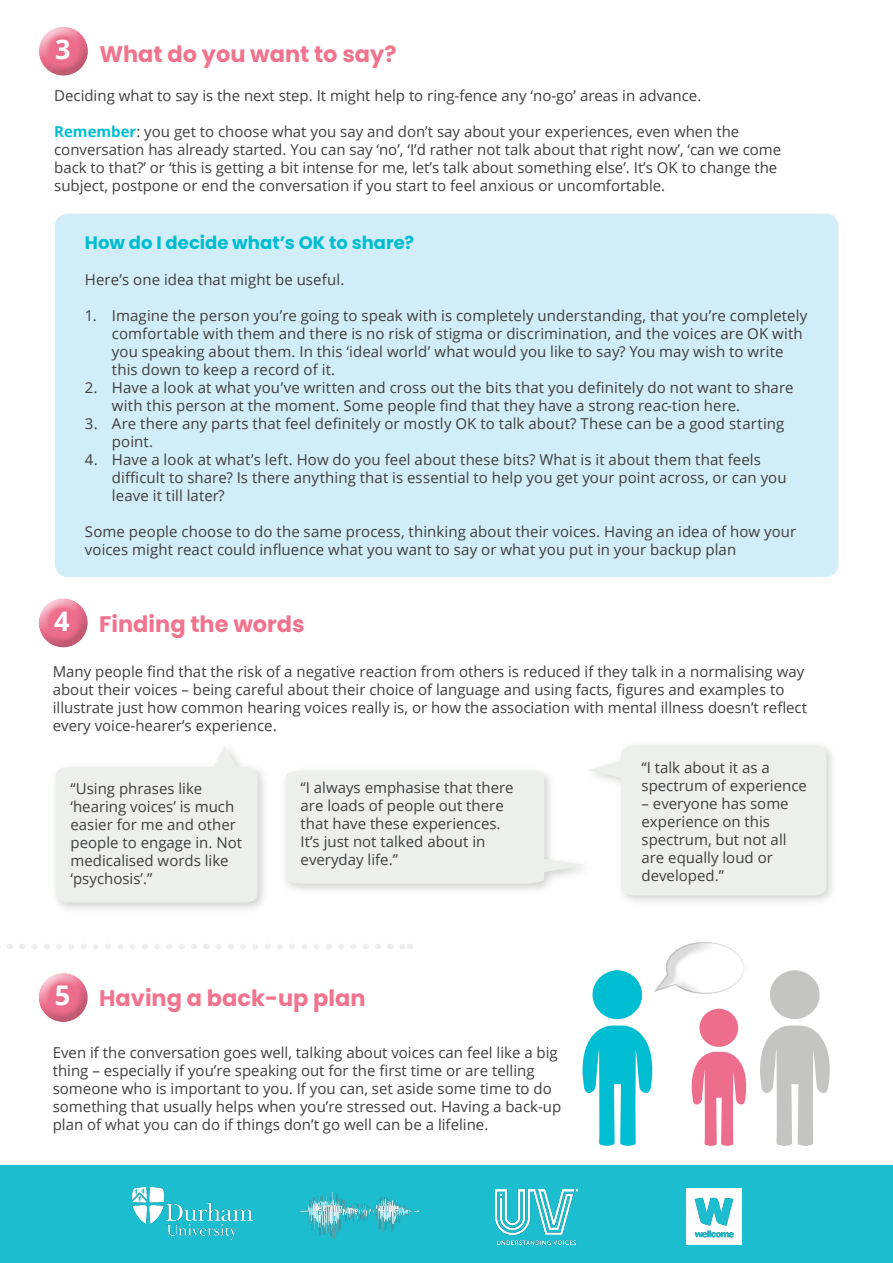
<style>
.page{position:relative;width:893px;height:1263px;background:#fff}
.page>*{position:absolute;margin:0;border:0;box-sizing:border-box;transform-origin:0 0}
.t1{font:700 22.5px "Poppins";color:#f2738e}
.t2{font:700 18px "Poppins";color:#00bdd1}
.t3{font:15px/18px "Open Sans";color:#3e3e3f}
.s1{font-weight:700;color:#00bdd1}
.s2{font-family:"Open Sans";font-size:27px;color:#fff}
</style>
<div class="page">
<div style="left:0;top:1166px;width:893px;height:97px;background:#1cbdce"></div>
<img style="left:132px;top:1187px;width:120px;height:52px">
<img style="left:300px;top:1191px;width:119px;height:48px">
<img style="left:687px;top:1189px;width:55px;height:55px">
<img style="left:495px;top:1190px;width:83px;height:54px">
<div style="left:37px;top:26px;width:56px;height:35px;background:#fff;opacity:.75"></div>
<div style="left:37px;top:32px;width:62px;height:55px;background:#666;opacity:.3"></div>
<div style="left:585px;top:740px;width:252px;height:166px;background:#c4c5c3;opacity:.75"></div>
<div style="left:30px;top:598px;width:62px;height:43px;background:#fff;opacity:.75"></div>
<div style="left:34px;top:604px;width:65px;height:54px;background:#666;opacity:.3"></div>
<svg style="left:286px;top:745px;width:540px;height:150px"></svg>
<div style="left:50px;top:742px;width:219px;height:171px;background:#c4c5c3;opacity:.75"></div>
<svg style="left:56px;top:745px;width:202px;height:157px;background:#eff0ef"></svg>
<div style="left:37px;top:972px;width:55px;height:36px;background:#fff;opacity:.75"></div>
<div style="left:37px;top:978px;width:62px;height:55px;background:#666;opacity:.3"></div>
<svg style="left:0;top:944px;width:403px;height:5px"></svg>
<svg style="left:760px;top:970px;width:70px;height:176px"></svg>
<svg style="left:583px;top:942px;width:164px;height:204px"></svg>
<div style="left:55px;top:214px;width:783px;height:363px;background:#d1edf7;border-radius:13px"></div>
<p class="t1" style="left:55px;top:41px;width:343px"><sup>3</sup> What do you want to say?</p>
<p class="t3" style="left:54px;top:86px;width:649px">Deciding what to say is the next step. It might help to ring-fence any ‘no-go’ areas in advance.</p>
<p class="t3" style="left:54px;top:122px;width:729px"><span class="s1">Remember</span>: you get to choose what you say and don’t say about your experiences, even when the conversation has already started. You can say ‘no’, ‘I’d rather not talk about that right now’, ‘can we come back to that?’ or ‘this is getting a bit intense for me, let’s talk about something else’. It’s OK to change the subject, postpone or end the conversation if you start to feel anxious or uncomfortable.</p>
<p class="t2" style="left:85px;top:232px;width:331px">How do I decide what’s OK to share?</p>
<p class="t3" style="left:85px;top:270px;width:261px">Here’s one idea that might be useful.</p>
<p class="t3" style="left:112px;top:306px;width:697px;text-indent:-27px">1. Imagine the person you’re going to speak with is completely understanding, that you’re completely comfortable with them and there is no risk of stigma or discrimination, and the voices are OK with you speaking about them. In this ‘ideal world’ what would you like to say? You may wish to write this down to keep a record of it.</p>
<p class="t3" style="left:112px;top:378px;width:683px;text-indent:-27px">2. Have a look at what you’ve written and cross out the bits that you definitely do not want to share with this person at the moment. Some people find that they have a strong reac-tion here.</p>
<p class="t3" style="left:112px;top:414px;width:674px;text-indent:-27px">3. Are there any parts that feel definitely or mostly OK to talk about? These can be a good starting point.</p>
<p class="t3" style="left:112px;top:450px;width:676px;text-indent:-27px">4. Have a look at what’s left. How do you feel about these bits? What is it about them that feels difficult to share? Is there anything that is essential to help you get your point across, or can you leave it till later?</p>
<p class="t3" style="left:85px;top:522px;width:713px">Some people choose to do the same process, thinking about their voices. Having an idea of how your voices might react could influence what you want to say or what you put in your backup plan</p>
<p class="t1" style="left:54px;top:611px;width:252px"><span class="s2">4</span> Finding the words</p>
<p class="t3" style="left:53px;top:662px;width:756px">Many people find that the risk of a negative reaction from others is reduced if they talk in a normalising way about their voices – being careful about their choice of language and using facts, figures and examples to illustrate just how common hearing voices really is, or how the association with mental illness doesn’t reflect every voice-hearer’s experience.</p>
<p class="t3" style="left:641px;top:758px;width:167px">“I talk about it as a spectrum of experience</p>
<p class="t3" style="left:641px;top:794px;width:149px">– everyone has some experience on this spectrum, but not all are equally loud or developed.”</p>
<p class="t3" style="left:301px;top:778px;width:215px">“I always emphasise that there are loads of people out there that have these experiences.<br>It’s just not talked about in everyday life.”</p>
<p class="t3" style="left:71px;top:779px;width:173px">“Using phrases like ‘hearing voices’ is much easier for me and other people to engage in. Not medicalised words like ‘psychosis’.”</p>
<p class="t1" style="left:55px;top:985px;width:312px"><span class="s2">5</span> Having a back-up plan</p>
<p class="t3" style="left:53px;top:1043px;width:510px">Even if the conversation goes well, talking about voices can feel like a big thing – especially if you’re speaking out for the first time or are telling someone who is important to you. If you can, set aside some time to do something that usually helps when you’re stressed out. Having a back-up plan of what you can do if things don’t go well can be a lifeline.</p>
</div>
